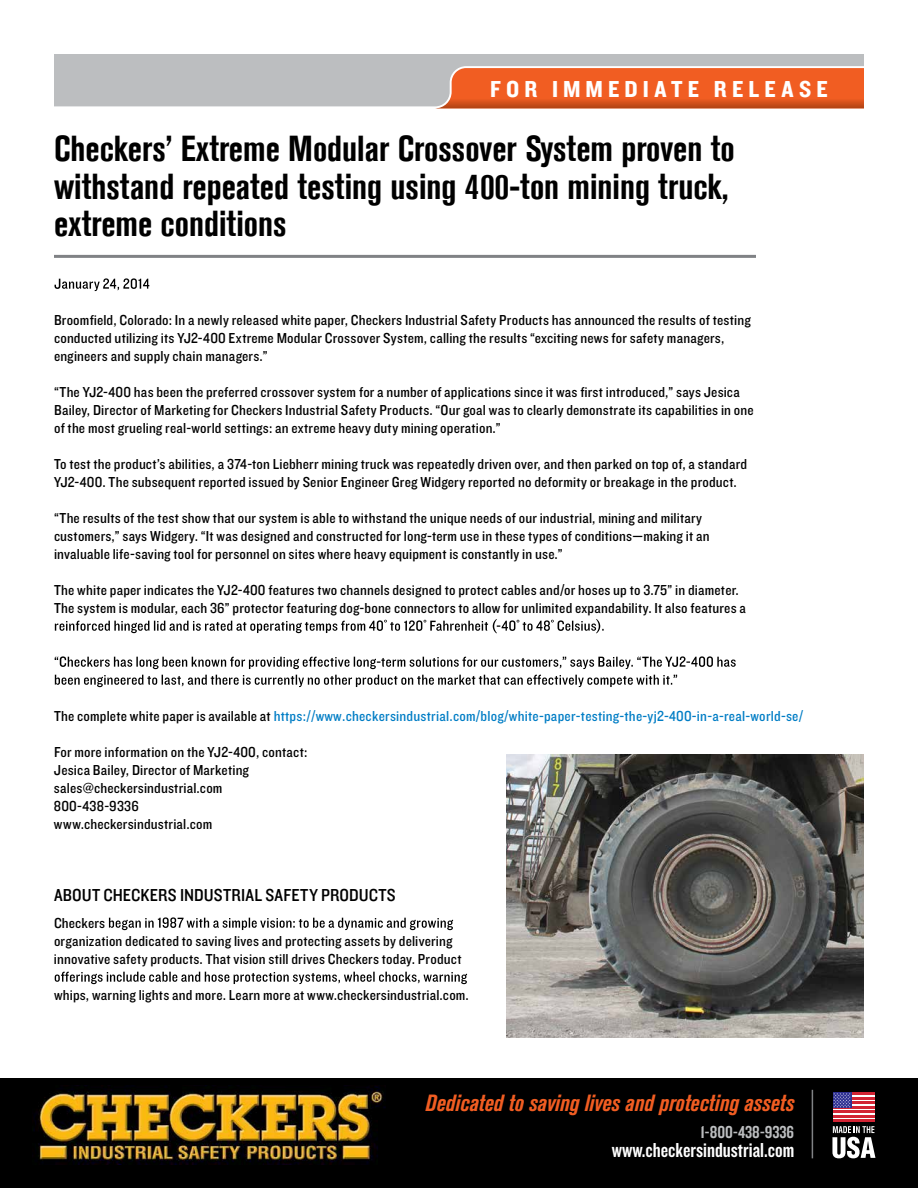
<style>
.page{position:relative;width:918px;height:1188px;background:#fff}
.page>*{position:absolute;margin:0;border:0;box-sizing:border-box;transform-origin:0 0}
.t1{font:700 condensed 36px/37.5px "Akzidenz Grotesk Std";color:#000}
.t2{font:24px "Knockout 50 Welterweight";letter-spacing:.2em;color:#fff;scale:1.06 1}
.t3{font:italic 700 condensed 23.25px "Akzidenz Grotesk Std";color:#f15d22}
.t4{font:21px "Knockout 49 Liteweight";color:#fff}
.t5{font:18px "Knockout 30 Junior Welterwt";letter-spacing:.01em;color:#000}
.t6{font:18px "Knockout 49 Liteweight";color:#bcbec0}
.t7{font:15px/18px "Knockout 30 Junior Welterwt";letter-spacing:.01em;color:#000}
.t8{font:15px "Knockout 30 Junior Welterwt";letter-spacing:.015em;color:#007dc5}
.s1{color:#000}
</style>
<div class="page">
<div style="left:0;top:1078px;width:918px;height:110px;background:#000"></div>
<img style="left:33px;top:1085px;width:353px;height:79px">
<svg style="left:832px;top:1126px;width:43px;height:32px"></svg>
<svg style="left:833px;top:1095px;width:42px;height:25px"></svg>
<hr style="left:833px;top:1092px;width:42px;height:3px;background:#d22333">
<hr style="left:833px;top:1097px;width:42px;height:2px;background:#d22333">
<hr style="left:833px;top:1101px;width:42px;height:3px;background:#d22333">
<hr style="left:833px;top:1106px;width:42px;height:2px;background:#d22333">
<hr style="left:833px;top:1111px;width:42px;height:2px;background:#d22333">
<hr style="left:833px;top:1115px;width:42px;height:2px;background:#d22333">
<hr style="left:833px;top:1120px;width:42px;height:2px;background:#d22333">
<svg style="left:833px;top:1092px;width:18px;height:16px"></svg>
<svg style="left:833px;top:1093px;width:17px;height:15px"></svg>
<hr style="left:812px;top:1090px;width:1px;height:68px;background:#808285">
<svg style="left:55px;top:278px;width:94px;height:13px"></svg>
<svg style="left:55px;top:619px;width:549px;height:14px"></svg>
<svg style="left:55px;top:656px;width:681px;height:13px"></svg>
<svg style="left:55px;top:675px;width:622px;height:12px"></svg>
<svg style="left:109px;top:917px;width:344px;height:13px"></svg>
<svg style="left:55px;top:972px;width:412px;height:12px"></svg>
<div style="left:54px;top:54px;width:810px;height:53px;background:#bcbec0"></div>
<svg style="left:54px;top:66px;width:810px;height:42px"></svg>
<hr style="left:54px;top:255px;width:702px;height:3px;background:#808285">
<img style="left:506px;top:755px;width:358px;height:283px">
<h2 class="t2" style="left:490px;top:73px;width:320px">FOR IMMEDIATE RELEASE</h2>
<h1 class="t1" style="left:54px;top:130px;width:682px">Checkers’ Extreme Modular Crossover System proven to withstand repeated testing using 400-ton mining truck, extreme conditions</h1>
<p class="t7" style="left:54px;top:310px;width:698px">Broomfield, Colorado: In a newly released white paper, Checkers Industrial Safety Products has announced the results of testing conducted utilizing its YJ2-400 Extreme Modular Crossover System, calling the results “exciting news for safety managers, engineers and supply chain managers.”</p>
<p class="t7" style="left:54px;top:382px;width:701px">“The YJ2-400 has been the preferred crossover system for a number of applications since it was first introduced,” says Jesica<br>Bailey, Director of Marketing for Checkers Industrial Safety Products. “Our goal was to clearly demonstrate its capabilities in one of the most grueling real-world settings: an extreme heavy duty mining operation.”</p>
<p class="t7" style="left:54px;top:454px;width:695px">To test the product’s abilities, a 374-ton Liebherr mining truck was repeatedly driven over, and then parked on top of, a standard<br>YJ2-400. The subsequent reported issued by Senior Engineer Greg Widgery reported no deformity or breakage in the product.</p>
<p class="t7" style="left:54px;top:508px;width:657px">“The results of the test show that our system is able to withstand the unique needs of our industrial, mining and military customers,” says Widgery. “It was designed and constructed for long-term use in these types of conditions—making it an invaluable life-saving tool for personnel on sites where heavy equipment is constantly in use.”</p>
<p class="t7" style="left:54px;top:580px;width:693px">The white paper indicates the YJ2-400 features two channels designed to protect cables and/or hoses up to 3.75” in diameter.<br>The system is modular, each 36” protector featuring dog-bone connectors to allow for unlimited expandability. It also features a</p>
<p class="t8" style="left:54px;top:706px;width:751px"><span class="s1">The complete white paper is available at</span> https://www.checkersindustrial.com/blog/white-paper-testing-the-yj2-400-in-a-real-world-se/</p>
<p class="t7" style="left:54px;top:742px;width:255px">For more information on the YJ2-400, contact:<br>Jesica Bailey, Director of Marketing sales@checkersindustrial.com<br>800-438-9336<br>www.checkersindustrial.com</p>
<p class="t5" style="left:54px;top:883px;width:343px">ABOUT CHECKERS INDUSTRIAL SAFETY PRODUCTS</p>
<p class="t7" style="left:54px;top:913px;width:409px">Checkers<br>organization dedicated to saving lives and protecting assets by delivering innovative safety products. That vision still drives Checkers today. Product</p>
<p class="t7" style="left:54px;top:985px;width:416px">whips, warning lights and more. Learn more at www.checkersindustrial.com.</p>
<h3 class="t3" style="left:426px;top:1089px;width:370px">Dedicated to saving lives and protecting assets</h3>
<p class="t6" style="left:701px;top:1121px;width:95px">1-800-438-9336</p>
<h3 class="t4" style="left:612px;top:1137px;width:184px">www.checkersindustrial.com</h3>
</div>
